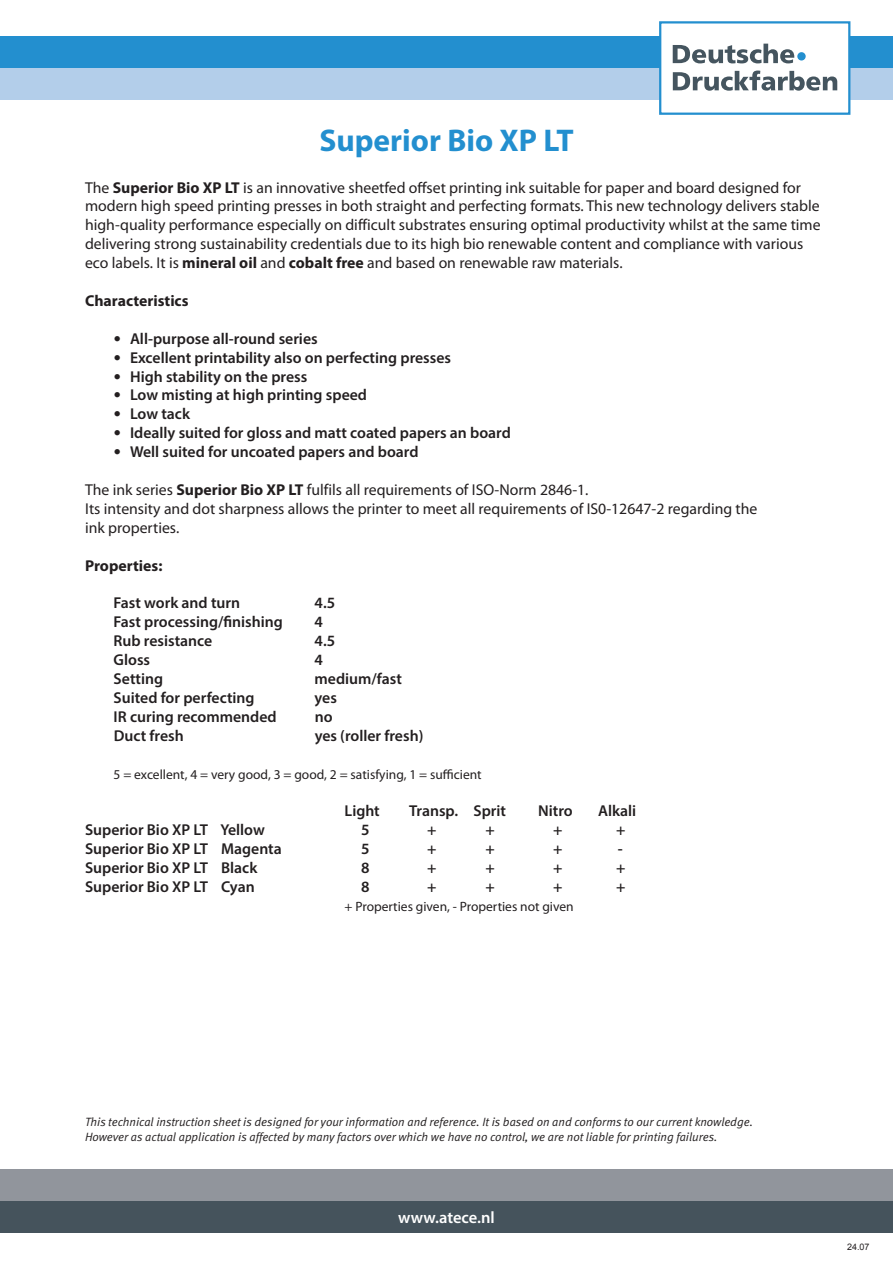
<style>
.page{position:relative;width:893px;height:1263px;background:#fff}
.page>*{position:absolute;margin:0;border:0;box-sizing:border-box;transform-origin:0 0}
.t1{font:700 31.5px "Myriad Pro";color:#238fcf}
.t2{font:600 16.5px "Myriad Pro";color:#fff}
.t3{font:15.75px/18.9px "Myriad Pro";color:#231f20}
.t4{font:600 15.75px "Myriad Pro";color:#231f20}
.t5{font:700 15.75px "Myriad Pro";color:#231f20}
.t6{font:13.5px "Myriad Pro";color:#231f20}
.t7{font:italic 12px/14.4px "Meta Normal";color:#231f20}
.t8{font:9px "Arial";color:#231f20}
.s1{font-weight:700}
.s2{font-family:"Meta Normal";font-weight:400;font-size:15px}
</style>
<div class="page">
<div style="left:0;top:36px;width:893px;height:32px;background:#238fcf"></div>
<div style="left:0;top:1169px;width:893px;height:32px;background:#91959c"></div>
<div style="left:0;top:68px;width:893px;height:32px;background:#b3ceea"></div>
<div style="left:0;top:1201px;width:893px;height:32px;background:#45535c"></div>
<div style="left:659px;top:21px;width:191px;height:94px;background:#fff;border:2px solid #238fcf"></div>
<svg style="left:673px;top:71px;width:164px;height:20px"></svg>
<svg style="left:673px;top:44px;width:121px;height:19px"></svg>
<div style="left:797px;top:52px;width:9px;height:9px;background:#238fcf;border-radius:50%"></div>
<h1 class="t1" style="left:319px;top:120px;width:256px">Superior Bio XP LT</h1>
<p class="t3" style="left:85px;top:178px;width:737px">The <span class="s1">Superior Bio XP LT</span> is an innovative sheetfed offset printing ink suitable for paper and board designed for modern high speed printing presses in both straight and perfecting formats. This new technology delivers stable high-quality performance especially on difficult substrates ensuring optimal productivity whilst at the same time delivering strong sustainability credentials due to its high bio renewable content and compliance with various eco labels. It is <span class="s1">mineral oil</span> and <span class="s1">cobalt free</span> and based on renewable raw materials.</p>
<p class="t5" style="left:85px;top:290px;width:105px">Characteristics</p>
<p class="t4" style="left:114px;top:328px;width:206px"><span class="s2">•</span> All-purpose all-round series</p>
<p class="t4" style="left:114px;top:347px;width:339px"><span class="s2">•</span> Excellent printability also on perfecting presses</p>
<p class="t4" style="left:114px;top:366px;width:195px"><span class="s2">•</span> High stability on the press</p>
<p class="t4" style="left:114px;top:385px;width:255px"><span class="s2">•</span> Low misting at high printing speed</p>
<p class="t4" style="left:114px;top:404px;width:78px"><span class="s2">•</span> Low tack</p>
<p class="t4" style="left:114px;top:423px;width:399px"><span class="s2">•</span> Ideally suited for gloss and matt coated papers an board</p>
<p class="t4" style="left:114px;top:442px;width:306px"><span class="s2">•</span> Well suited for uncoated papers and board</p>
<p class="t3" style="left:85px;top:480px;width:674px">The ink series <span class="s1">Superior Bio XP LT</span> fulfils all requirements of ISO-Norm 2846-1.<br>Its intensity and dot sharpness allows the printer to meet all requirements of IS0-12647-2 regarding the ink properties.</p>
<p class="t5" style="left:85px;top:555px;width:79px">Properties:</p>
<p class="t4" style="left:114px;top:593px;width:128px">Fast work and turn</p>
<p class="t4" style="left:315px;top:593px;width:22px">4.5</p>
<p class="t4" style="left:114px;top:612px;width:171px">Fast processing/finishing</p>
<p class="t4" style="left:315px;top:612px;width:10px">4</p>
<p class="t4" style="left:114px;top:631px;width:100px">Rub resistance</p>
<p class="t4" style="left:315px;top:631px;width:22px">4.5</p>
<p class="t4" style="left:114px;top:650px;width:38px">Gloss</p>
<p class="t4" style="left:315px;top:650px;width:10px">4</p>
<p class="t4" style="left:114px;top:669px;width:51px">Setting</p>
<p class="t4" style="left:315px;top:669px;width:89px">medium/fast</p>
<p class="t4" style="left:114px;top:688px;width:143px">Suited for perfecting</p>
<p class="t4" style="left:315px;top:688px;width:24px">yes</p>
<p class="t4" style="left:114px;top:706px;width:165px">IR curing recommended</p>
<p class="t4" style="left:315px;top:706px;width:19px">no</p>
<p class="t4" style="left:114px;top:725px;width:72px">Duct fresh</p>
<p class="t4" style="left:315px;top:725px;width:110px">yes (roller fresh)</p>
<p class="t6" style="left:114px;top:766px;width:370px">5 = excellent, 4 = very good, 3 = good, 2 = satisfying, 1 = sufficient</p>
<p class="t4" style="left:345px;top:801px;width:37px">Light</p>
<p class="t4" style="left:409px;top:801px;width:99px">Transp. Sprit</p>
<p class="t4" style="left:538px;top:801px;width:36px">Nitro</p>
<p class="t4" style="left:598px;top:801px;width:40px">Alkali</p>
<p class="t4" style="left:85px;top:820px;width:181px">Superior Bio XP LT Yellow</p>
<p class="t4" style="left:361px;top:820px;width:10px">5</p>
<p class="t4" style="left:427px;top:820px;width:11px">+</p>
<p class="t4" style="left:486px;top:820px;width:11px">+</p>
<p class="t4" style="left:553px;top:820px;width:11px">+</p>
<p class="t4" style="left:616px;top:820px;width:11px">+</p>
<p class="t4" style="left:85px;top:839px;width:198px">Superior Bio XP LT Magenta</p>
<p class="t4" style="left:361px;top:839px;width:10px">5</p>
<p class="t4" style="left:427px;top:839px;width:11px">+</p>
<p class="t4" style="left:486px;top:839px;width:11px">+</p>
<p class="t4" style="left:553px;top:839px;width:11px">+</p>
<p class="t4" style="left:618px;top:839px;width:6px">-</p>
<p class="t4" style="left:85px;top:858px;width:174px">Superior Bio XP LT Black</p>
<p class="t4" style="left:361px;top:858px;width:10px">8</p>
<p class="t4" style="left:427px;top:858px;width:11px">+</p>
<p class="t4" style="left:486px;top:858px;width:11px">+</p>
<p class="t4" style="left:553px;top:858px;width:11px">+</p>
<p class="t4" style="left:616px;top:858px;width:11px">+</p>
<p class="t4" style="left:85px;top:877px;width:171px">Superior Bio XP LT Cyan</p>
<p class="t4" style="left:361px;top:877px;width:10px">8</p>
<p class="t4" style="left:427px;top:877px;width:11px">+</p>
<p class="t4" style="left:486px;top:877px;width:11px">+</p>
<p class="t4" style="left:553px;top:877px;width:11px">+</p>
<p class="t4" style="left:616px;top:877px;width:11px">+</p>
<p class="t6" style="left:345px;top:898px;width:231px">+ Properties given, - Properties not given</p>
<p class="t7" style="left:85px;top:1114px;width:669px">This technical instruction sheet is designed for your information and reference. It is based on and conforms to our current knowledge.<br>However as actual application is affected by many factors over which we have no control, we are not liable for printing failures.</p>
<p class="t2" style="left:398px;top:1207px;width:98px">www.atece.nl</p>
<p class="t8" style="left:847px;top:1241px;width:24px">24.07</p>
</div>
